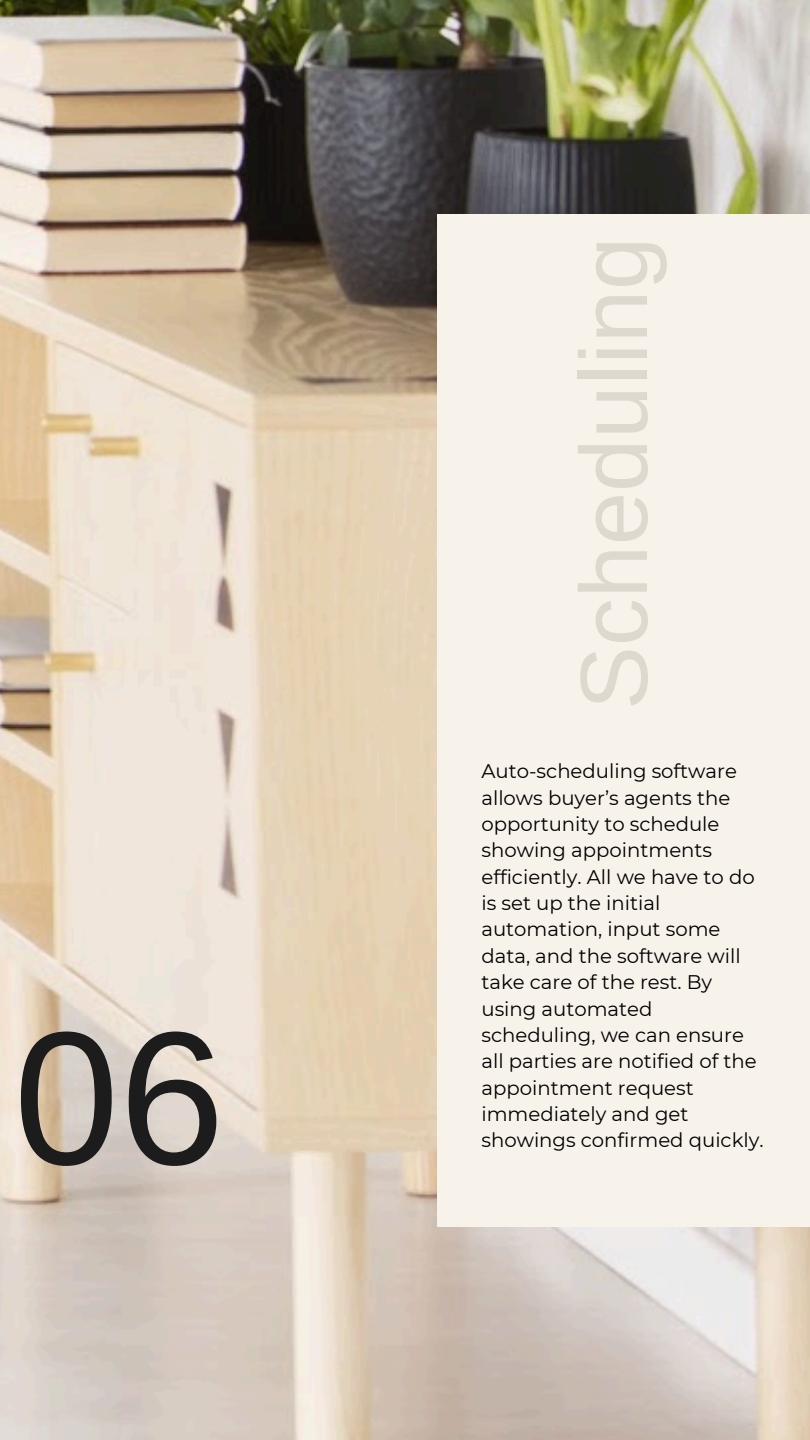
<style>
.page{position:relative;width:810px;height:1440px;background:#fff}
.page>*{position:absolute;margin:0;border:0;box-sizing:border-box;transform-origin:0 0}
.t1{font:189.8px "Arimo";color:#1c1c1c}
.t2{font:95.6px "Arimo";color:#ddd9cf}
.t3{font:19.7px/26.4px "Montserrat";color:#000}
</style>
<div class="page">
<img style="left:1px;top:0;width:809px;height:1440px">
<div style="left:437px;top:215px;width:373px;height:1012px;background:#f7f2ea"></div>
<p class="t1" style="left:14px;top:992px;width:213px">06</p>
<h1 class="t2" style="left:561px;top:710px;width:475px;rotate:-90deg">Scheduling</h1>
<p class="t3" style="left:481px;top:758px;width:284px">Auto-scheduling software allows buyer’s agents the opportunity to schedule showing appointments efficiently. All we have to do is set up the initial automation, input some data, and the software will take care of the rest. By using automated scheduling, we can ensure all parties are notified of the appointment request immediately and get showings confirmed quickly.</p>
</div>
